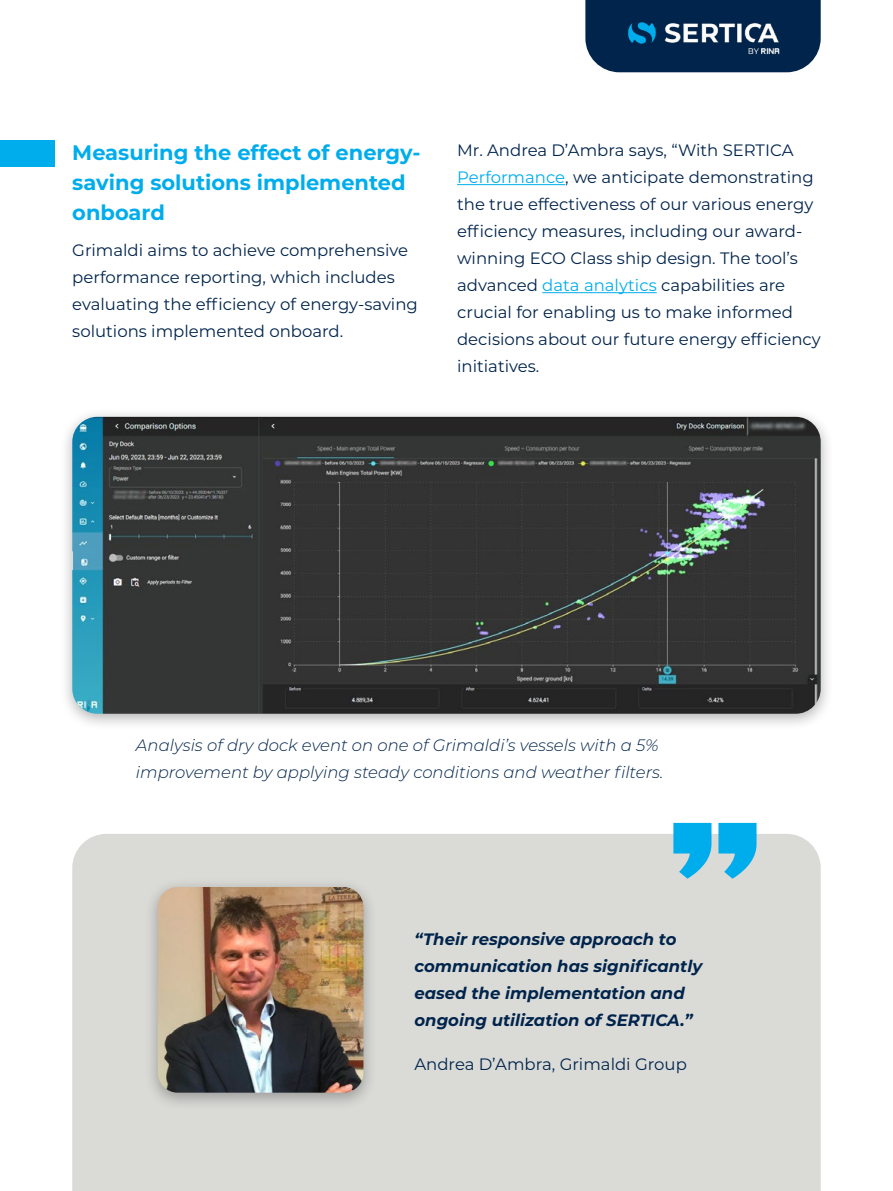
<style>
.page{position:relative;width:893px;height:1191px;background:#fff}
.page>*{position:absolute;margin:0;border:0;box-sizing:border-box;transform-origin:0 0}
.t1{font:700 21px/30px "Montserrat";color:#00adec}
.t2{font:16.5px/27px "Montserrat";color:#00244b}
.t3{font:italic 700 16.5px/27px "Montserrat";color:#00244b}
.t4{font:italic 300 16.5px/27px "Montserrat";color:#00244b}
.s1{color:#00adec}
</style>
<div class="page">
<div style="left:72px;top:834px;width:749px;height:357px;background:#dadad7"></div>
<div style="left:0;top:140px;width:55px;height:27px;background:#00adec"></div>
<div style="left:59px;top:407px;width:775px;height:324px;background:#000;opacity:.3"></div>
<img style="left:72px;top:417px;width:749px;height:296px">
<div style="left:585px;top:0;width:236px;height:72px;background:#00244b"></div>
<img style="left:625px;top:17px;width:156px;height:38px">
<div style="left:144px;top:877px;width:233px;height:233px;background:#000;opacity:.3"></div>
<img style="left:158px;top:887px;width:205px;height:205px">
<hr style="left:457px;top:184px;width:108px;height:1px;background:#00adec">
<hr style="left:542px;top:292px;width:115px;height:1px;background:#00adec">
<svg style="left:673px;top:823px;width:83px;height:55px;background:#45bbe6"></svg>
<p class="t1" style="left:72px;top:137px;width:350px">Measuring the effect of energy&shy;saving solutions implemented onboard</p>
<p class="t2" style="left:72px;top:236px;width:347px">Grimaldi aims to achieve comprehensive performance reporting, which includes evaluating the efficiency of energy-saving solutions implemented onboard.</p>
<p class="t2" style="left:457px;top:136px;width:365px">Mr. Andrea D’Ambra says, “With SERTICA <span class="s1">Performance</span>, we anticipate demonstrating the true effectiveness of our various energy efficiency measures, including our award&shy;winning ECO Class ship design. The tool’s advanced <span class="s1">data analytics</span> capabilities are crucial for enabling us to make informed decisions about our future energy efficiency initiatives.</p>
<p class="t4" style="left:136px;top:731px;width:529px">Analysis of dry dock event on one of Grimaldi’s vessels with a 5% improvement by applying steady conditions and weather filters.</p>
<p class="t3" style="left:414px;top:925px;width:289px">“Their responsive approach to communication has significantly eased the implementation and ongoing utilization of SERTICA.”</p>
<p class="t2" style="left:414px;top:1050px;width:274px">Andrea D’Ambra, Grimaldi Group</p>
</div>
